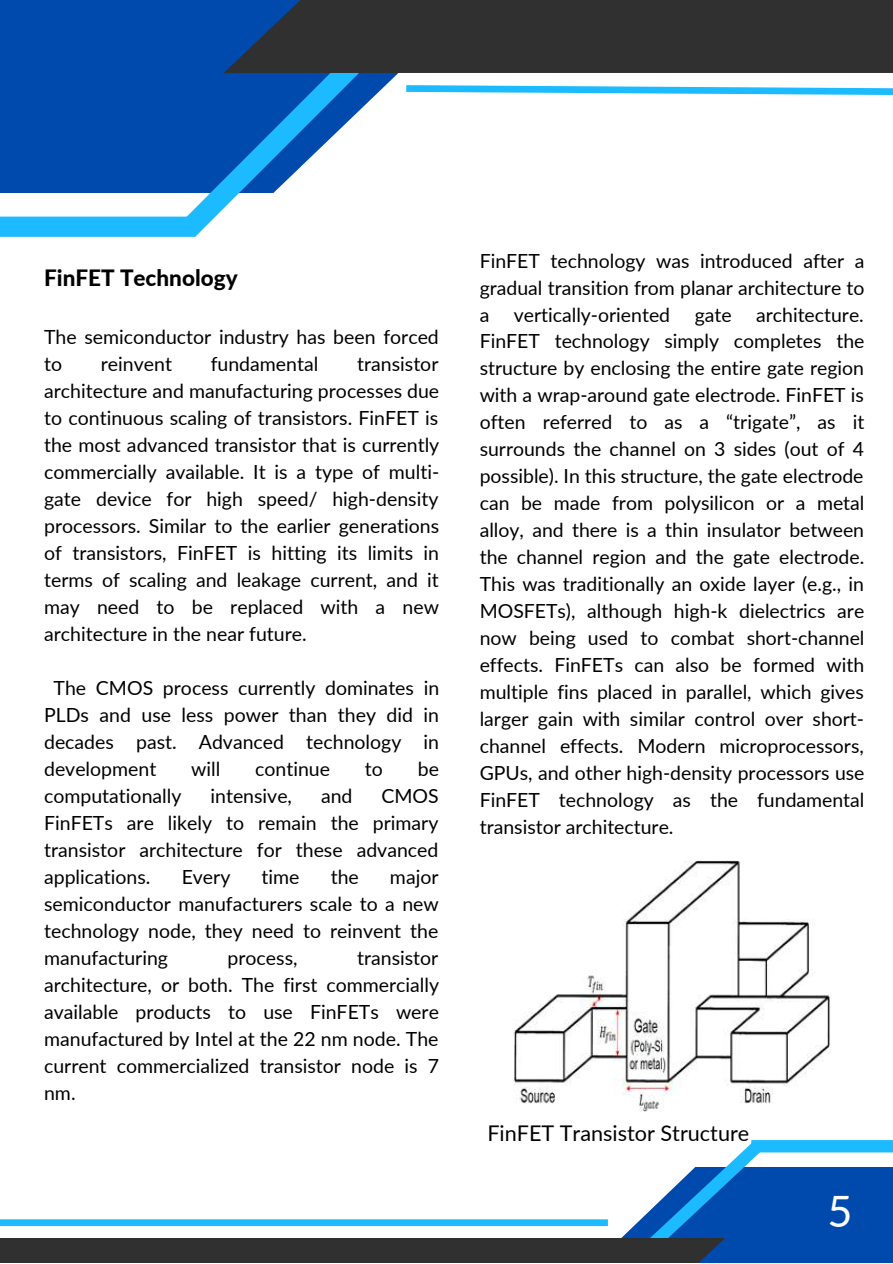
<style>
.page{position:relative;width:893px;height:1264px;background:#fff}
.page>*{position:absolute;margin:0;border:0;box-sizing:border-box;transform-origin:0 0}
.t1{font:43.2px "Lato";color:#fff}
.t2{font:800 22.5px "Lato";color:#000}
.t3{font:21.6px "Lato";color:#000}
.t4{font:19.5px/27px "Lato";color:#000;text-align:justify}
</style>
<div class="page">
<div style="left:0;top:0;width:516px;height:193px;background:#004aad"></div>
<div style="left:547px;top:1166px;width:345px;height:96px;background:#004aad"></div>
<div style="left:0;top:217px;width:195px;height:20px;background:#1cbbff"></div>
<div style="left:751px;top:1140px;width:141px;height:12px;background:#1cbbff"></div>
<svg style="left:495px;top:82px;width:397px;height:17px"></svg>
<div style="left:0;top:1219px;width:608px;height:6px;background:#1cbbff"></div>
<svg style="left:159px;top:73px;width:336px;height:164px"></svg>
<svg style="left:560px;top:1140px;width:214px;height:97px"></svg>
<div style="left:224px;top:0;width:668px;height:73px;background:#303030"></div>
<div style="left:0;top:1237px;width:725px;height:25px;background:#303030"></div>
<img style="left:513px;top:860px;width:317px;height:252px">
<p class="t2" style="left:44px;top:263px;width:195px">FinFET Technology</p>
<p class="t4" style="left:44px;top:323px;width:396px">The semiconductor industry has been forced to</p>
<p class="t4" style="left:101px;top:350px;width:73px">reinvent</p>
<p class="t4" style="left:211px;top:350px;width:109px">fundamental</p>
<p class="t4" style="left:44px;top:350px;width:396px;text-indent:313px">transistor architecture and manufacturing processes due to continuous scaling of transistors. FinFET is the most advanced transistor that is currently commercially available. It is a type of multi&shy;gate device for high speed/ high-density processors. Similar to the earlier generations of transistors, FinFET is hitting its limits in terms of scaling and leakage current, and it may need to be replaced with a new architecture in the near future.</p>
<p class="t4" style="left:44px;top:674px;width:396px;text-indent:9px">The CMOS process currently dominates in PLDs and use less power than they did in decades past. Advanced technology in development</p>
<p class="t4" style="left:191px;top:755px;width:31px">will</p>
<p class="t4" style="left:255px;top:755px;width:76px">continue</p>
<p class="t4" style="left:365px;top:755px;width:20px">to</p>
<p class="t4" style="left:417px;top:755px;width:23px">be</p>
<p class="t4" style="left:44px;top:782px;width:139px">computationally</p>
<p class="t4" style="left:210px;top:782px;width:83px">intensive,</p>
<p class="t4" style="left:321px;top:782px;width:33px">and</p>
<p class="t4" style="left:44px;top:782px;width:396px;text-indent:337px">CMOS FinFETs are likely to remain the primary transistor architecture for these advanced applications.</p>
<p class="t4" style="left:182px;top:863px;width:50px">Every</p>
<p class="t4" style="left:261px;top:863px;width:39px">time</p>
<p class="t4" style="left:330px;top:863px;width:30px">the</p>
<p class="t4" style="left:44px;top:863px;width:396px;text-indent:346px">major semiconductor manufacturers scale to a new technology node, they need to reinvent the manufacturing</p>
<p class="t4" style="left:44px;top:943px;width:396px;text-indent:313px">transistor architecture, or both. The first commercially available products to use FinFETs were manufactured by Intel at the 22 nm node. The current commercialized transistor node is 7 nm.</p>
<p class="t4" style="left:227px;top:943px;width:71px">process,</p>
<p class="t4" style="left:479px;top:246px;width:386px">FinFET technology was introduced after a gradual transition from planar architecture to a</p>
<p class="t4" style="left:479px;top:300px;width:386px;text-indent:276px">architecture.<br>FinFET technology simply completes the structure by enclosing the entire gate region with a wrap-around gate electrode. FinFET is often referred to as a “trigate”, as it surrounds the channel on 3 sides (out of 4 possible). In this structure, the gate electrode can be made from polysilicon or a metal alloy, and there is a thin insulator between the channel region and the gate electrode.<br>This was traditionally an oxide layer (e.g., in MOSFETs), although high-k dielectrics are now being used to combat short-channel effects. FinFETs can also be formed with multiple fins placed in parallel, which gives larger gain with similar control over short&shy;channel effects. Modern microprocessors, GPUs, and other high-density processors use FinFET technology as the fundamental transistor architecture.</p>
<p class="t4" style="left:514px;top:300px;width:158px">vertically-oriented</p>
<p class="t4" style="left:694px;top:300px;width:38px">gate</p>
<p class="t3" style="left:487px;top:1119px;width:263px">FinFET Transistor Structure</p>
<h1 class="t1" style="left:827px;top:1184px;width:27px">5</h1>
</div>
